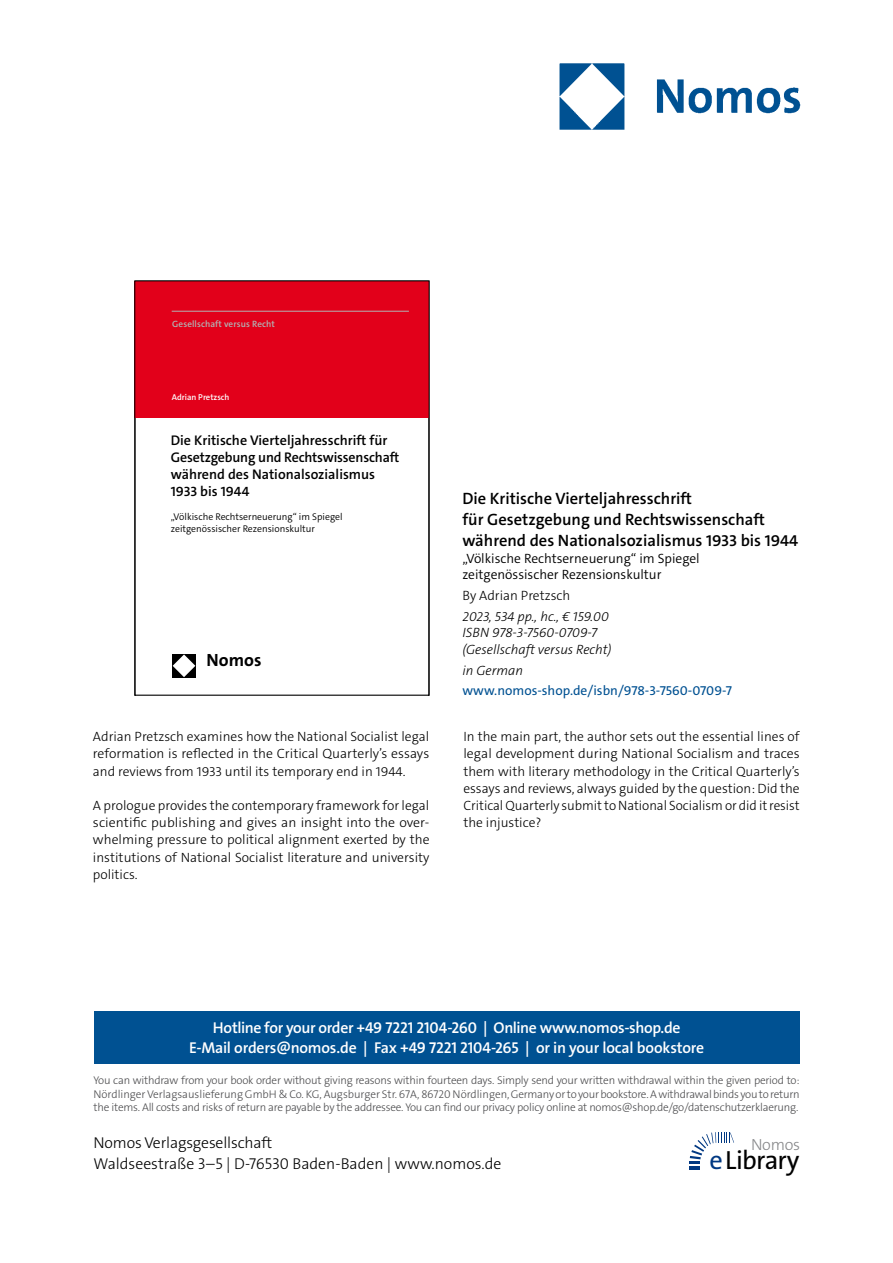
<style>
.page{position:relative;width:893px;height:1263px;background:#fff}
.page>*{position:absolute;margin:0;border:0;box-sizing:border-box;transform-origin:0 0}
.t1{font:26.4px "The Sans Os F";letter-spacing:-.03em;color:#000}
.t2{font:700 17.85px "The Sans C5";color:#000}
.t3{font:600 16.5px/21px "The Sans C5";color:#000}
.t4{font:300 16.2px "The Sans Os F";letter-spacing:-.02em;color:#87888a}
.t5{font:600 15.75px/21px "The Sans Os F";letter-spacing:-.02em;color:#fff;text-align:center}
.t6{font:300 15.75px/21px "The Sans Os F";color:#000}
.t7{font:600 14.1px/17.1px "The Sans C5";color:#000}
.t8{font:300 13.5px/17.2px "The Sans C5";color:#000;text-align:justify}
.t9{font:italic 300 13.5px/16.5px "The Sans C5";color:#000}
.t10{font:300 13.5px/16.5px "The Sans C5";color:#000}
.t11{font:13.5px "The Sans C5";color:#005192}
.t12{font:300 11.25px/13.5px "The Sans Os F";letter-spacing:-.02em;color:#4b4b4d;text-align:justify}
.t13{font:300 9.75px/11.7px "The Sans C5";color:#000}
.t14{font:600 9.15px "The Sans C5";letter-spacing:.01em;color:#b1b3b4}
.t15{font:600 8.55px "The Sans C5";color:#fff}
.s1{color:#003882}
</style>
<div class="page">
<div style="left:94px;top:1011px;width:705px;height:52px;background:#005192"></div>
<hr style="left:689px;top:1166px;width:11px;height:4px;background:#003882">
<svg style="left:689px;top:1132px;width:45px;height:32px"></svg>
<img style="left:559px;top:63px;width:242px;height:67px">
<div style="left:135px;top:281px;width:294px;height:137px;background:#e2001a"></div>
<div style="left:172px;top:654px;width:24px;height:23px;background:#000"></div>
<svg style="left:173px;top:654px;width:22px;height:23px"></svg>
<hr style="left:172px;top:311px;width:237px;height:1px;background:#b1b3b4">
<p class="t14" style="left:172px;top:318px;width:104px">Gesellschaft versus Recht</p>
<p class="t15" style="left:172px;top:392px;width:59px">Adrian Pretzsch</p>
<p class="t7" style="left:171px;top:432px;width:230px">Die Kritische Vierteljahresschrift für<br>Gesetzgebung und Rechtswissenschaft während des Nationalsozialismus<br>1933 bis 1944</p>
<p class="t13" style="left:171px;top:511px;width:173px">„Völkische Rechtserneuerung“ im Spiegel zeitgenössischer Rezensionskultur</p>
<h2 class="t2" style="left:207px;top:648px;width:56px">Nomos</h2>
<p class="t8" style="left:93px;top:728px;width:338px">Adrian Pretzsch examines how the National Socialist legal reformation is reflected in the Critical Quarterly’s essays and reviews from 1933 until its temporary end in 1944.</p>
<p class="t8" style="left:93px;top:797px;width:338px">A prologue provides the contemporary framework for legal scientific publishing and gives an insight into the over&shy;whelming pressure to political alignment exerted by the institutions of National Socialist literature and university politics.</p>
<p class="t3" style="left:462px;top:488px;width:337px">Die Kritische Vierteljahresschrift<br>für Gesetzgebung und Rechtswissenschaft während des Nationalsozialismus 1933 bis 1944</p>
<p class="t10" style="left:462px;top:550px;width:239px">„Völkische Rechtserneuerung“ im Spiegel zeitgenössischer Rezensionskultur</p>
<p class="t8" style="left:462px;top:587px;width:109px">By Adrian Pretzsch</p>
<p class="t9" style="left:462px;top:608px;width:151px">2023, 534 pp., hc., € 159.00<br>ISBN 978-3-7560-0709-7 (Gesellschaft versus Recht)</p>
<p class="t9" style="left:462px;top:662px;width:62px">in German</p>
<p class="t11" style="left:462px;top:682px;width:271px">www.nomos-shop.de/isbn/978-3-7560-0709-7</p>
<p class="t8" style="left:463px;top:728px;width:338px">In the main part, the author sets out the essential lines of legal development during National Socialism and traces them with literary methodology in the Critical Quarterly’s essays and reviews, always guided by the question: Did the Critical Quarterly submit to National Socialism or did it resist the injustice?</p>
<p class="t5" style="left:189px;top:1017px;width:517px">Hotline for your order +49 7221 2104-260 | Online www.nomos-shop.de<br>E-Mail orders@nomos.de | Fax +49 7221 2104-265 | or in your local bookstore</p>
<p class="t12" style="left:94px;top:1074px;width:708px">You can withdraw from your book order without giving reasons within fourteen days. Simply send your written withdrawal within the given period to:<br>Nördlinger Verlagsauslieferung GmbH &amp; Co. KG, Augsburger Str. 67A, 86720 Nördlingen, Germany or to your bookstore. A withdrawal binds you to return the items. All costs and risks of return are payable by the addressee. You can find our privacy policy online at nomos@shop.de/go/datenschutzerklaerung.</p>
<p class="t6" style="left:94px;top:1133px;width:409px">Nomos Verlagsgesellschaft<br>Waldseestraße 3–5 | D-76530 Baden-Baden | www.nomos.de</p>
<p class="t4" style="left:751px;top:1134px;width:51px">Nomos</p>
<h1 class="t1" style="left:709px;top:1150px;width:91px"><span class="s1">e</span>Library</h1>
</div>
